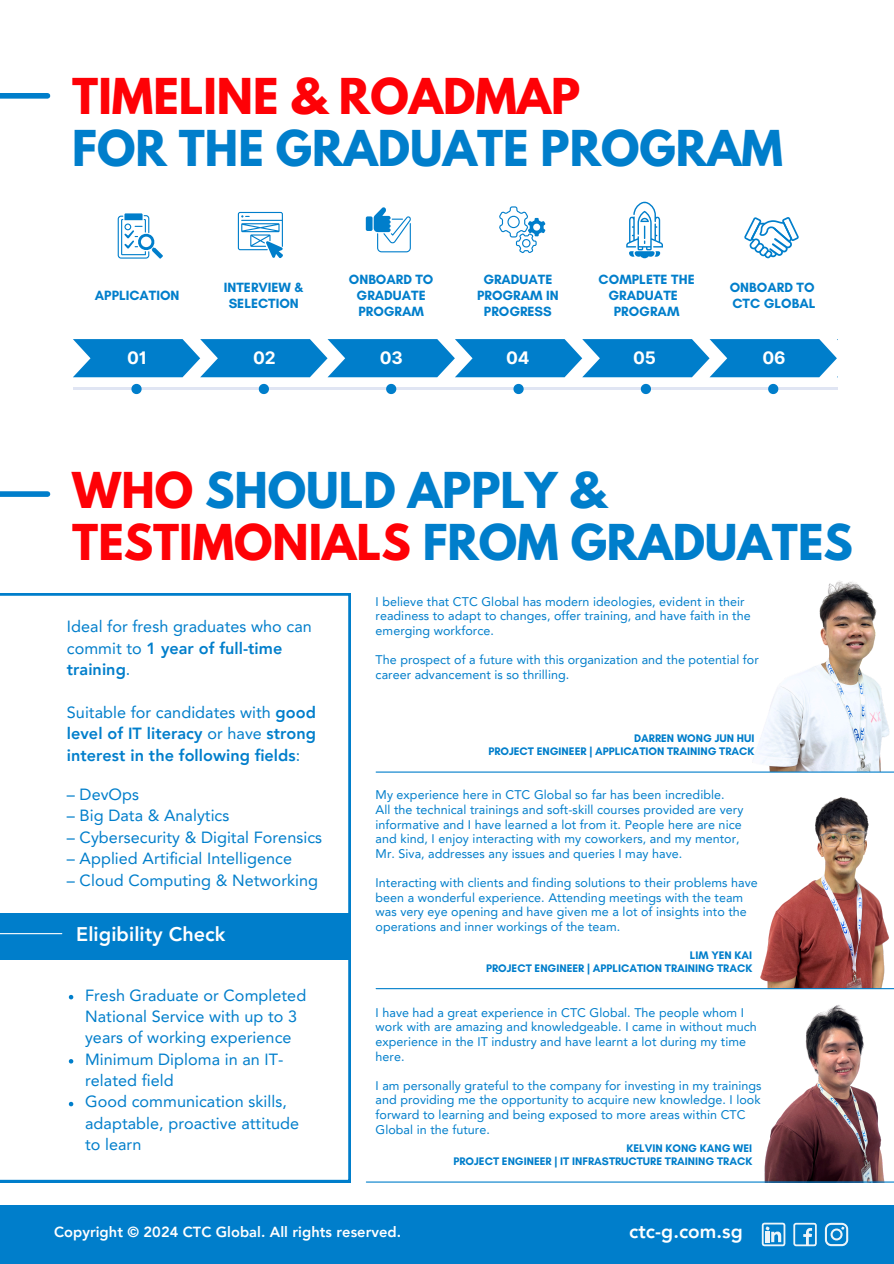
<style>
.page{position:relative;width:894px;height:1264px;background:#fff}
.page>*{position:absolute;margin:0;border:0;box-sizing:border-box;transform-origin:0 0}
.t1{font:700 43.8px/51.4px "League Spartan";color:#007ecb}
.t2{font:800 19.8px "Avenir LT Pro";letter-spacing:.005em;color:#fff}
.t3{font:800 19.05px "Avenir LT Pro";letter-spacing:.005em;color:#fff}
.t4{font:700 17.25px "Inter";letter-spacing:-.01em;color:#fff}
.t5{font:16.2px/21.3px "Avenir LT Pro";letter-spacing:.005em;color:#007ecb}
.t6{font:800 16.2px/21.3px "Avenir LT Pro";letter-spacing:.005em;color:#007ecb;text-align:justify}
.t7{font:800 14.55px "Avenir LT Pro";letter-spacing:.005em;color:#fff}
.t8{font:700 13.65px/15.9px "Glacial Indifference";color:#007ecb;text-align:center}
.t9{font:12.45px/14.5px "Avenir LT Pro";letter-spacing:.005em;color:#007ecb}
.t10{font:700 11.1px "Glacial Indifference";color:#007ecb}
.s1{color:#fe0106}
.s2{font-weight:800}
.s3{font-weight:400}
</style>
<div class="page">
<svg style="left:118px;top:213px;width:45px;height:45px"></svg>
<svg style="left:238px;top:212px;width:45px;height:46px"></svg>
<div style="left:366px;top:216px;width:6px;height:15px;background:#007ecb;border-radius:2px"></div>
<svg style="left:373px;top:207px;width:38px;height:45px"></svg>
<svg style="left:626px;top:201px;width:36px;height:57px"></svg>
<svg style="left:499px;top:206px;width:46px;height:47px"></svg>
<hr style="left:73px;top:388px;width:127px;height:2px;background:#e0e5f3">
<svg style="left:131px;top:384px;width:11px;height:10px"></svg>
<hr style="left:200px;top:388px;width:127px;height:2px;background:#e0e5f3">
<svg style="left:259px;top:384px;width:10px;height:10px"></svg>
<hr style="left:327px;top:388px;width:128px;height:2px;background:#e0e5f3">
<svg style="left:386px;top:384px;width:10px;height:10px"></svg>
<hr style="left:455px;top:388px;width:127px;height:2px;background:#e0e5f3">
<svg style="left:513px;top:384px;width:10px;height:10px"></svg>
<hr style="left:582px;top:388px;width:127px;height:2px;background:#e0e5f3">
<svg style="left:640px;top:384px;width:10px;height:10px"></svg>
<hr style="left:709px;top:388px;width:127px;height:2px;background:#e0e5f3">
<svg style="left:768px;top:384px;width:10px;height:10px"></svg>
<svg style="left:73px;top:339px;width:764px;height:38px;background:#2490d2"></svg>
<svg style="left:744px;top:217px;width:54px;height:41px"></svg>
<div style="left:0;top:93px;width:47px;height:6px;background:#007ecb"></div>
<div style="left:0;top:491px;width:47px;height:6px;background:#007ecb"></div>
<img style="left:753px;top:581px;width:137px;height:190px">
<hr style="left:376px;top:771px;width:517px;height:1px;background:#007ecb">
<img style="left:760px;top:797px;width:129px;height:190px">
<img style="left:759px;top:987px;width:134px;height:194px">
<hr style="left:376px;top:988px;width:517px;height:1px;background:#007ecb">
<hr style="left:366px;top:1181px;width:527px;height:1px;background:#007ecb">
<div style="left:0;top:1205px;width:893px;height:57px;background:#007ecb"></div>
<svg style="left:793px;top:1222px;width:23px;height:24px"></svg>
<svg style="left:761px;top:1222px;width:24px;height:24px"></svg>
<svg style="left:824px;top:1222px;width:24px;height:24px"></svg>
<svg style="left:0;top:593px;width:350px;height:588px"></svg>
<div style="left:0;top:913px;width:350px;height:46px;background:#007ecb"></div>
<svg style="left:0;top:933px;width:63px;height:2px"></svg>
<svg style="left:69px;top:994px;width:4px;height:5px"></svg>
<svg style="left:69px;top:1059px;width:4px;height:4px"></svg>
<svg style="left:69px;top:1101px;width:4px;height:5px"></svg>
<hr style="left:0;top:933px;width:62px;height:1px;background:#fff">
<h5 class="t1" style="left:72px;top:77px;width:712px"><span class="s1">TIMELINE &amp; ROADMAP<br></span>FOR THE GRADUATE PROGRAM</h5>
<p class="t8" style="left:95px;top:287px;width:86px">APPLICATION</p>
<p class="t8" style="left:224px;top:279px;width:81px">INTERVIEW &amp;<br>SELECTION</p>
<h5 class="t8" style="left:349px;top:271px;width:86px">ONBOARD TO<br>GRADUATE<br>PROGRAM</h5>
<h5 class="t8" style="left:477px;top:271px;width:83px">GRADUATE<br>PROGRAM IN<br>PROGRESS</h5>
<h5 class="t8" style="left:598px;top:271px;width:98px">COMPLETE THE<br>GRADUATE<br>PROGRAM</h5>
<h1 class="t4" style="left:127px;top:348px;width:21px">01</h1>
<p class="t4" style="left:253px;top:348px;width:24px">02</p>
<p class="t4" style="left:379px;top:348px;width:25px">03</p>
<p class="t4" style="left:506px;top:348px;width:25px">04</p>
<p class="t4" style="left:633px;top:348px;width:24px">05</p>
<h5 class="t8" style="left:729px;top:279px;width:87px;text-align:left">ONBOARD TO<br>CTC GLOBAL</h5>
<h5 class="t4" style="left:762px;top:348px;width:25px">06</h5>
<p class="t1" style="left:72px;top:470px;width:781px"><span class="s1">WHO</span> SHOULD APPLY &amp;<br><span class="s1">TESTIMONIALS</span> FROM GRADUATES</p>
<h6 class="t5" style="left:67px;top:617px;width:246px">Ideal for fresh graduates who can commit to <span class="s2">1 year of full-time training</span>.</h6>
<h6 class="t6" style="left:67px;top:703px;width:251px"><span class="s3">Suitable for candidates with</span> good level of IT literacy <span class="s3">or have</span> strong interest in the following fields<span class="s3">:</span></h6>
<p class="t5" style="left:67px;top:785px;width:74px">– DevOps</p>
<p class="t5" style="left:67px;top:806px;width:164px">– Big Data &amp; Analytics</p>
<p class="t5" style="left:67px;top:828px;width:257px">– Cybersecurity &amp; Digital Forensics</p>
<p class="t5" style="left:67px;top:849px;width:227px">– Applied Artificial Intelligence</p>
<p class="t5" style="left:67px;top:870px;width:253px">– Cloud Computing &amp; Networking</p>
<h6 class="t2" style="left:76px;top:925px;width:151px">Eligibility Check</h6>
<p class="t5" style="left:85px;top:985px;width:222px">Fresh Graduate or Completed<br>National Service with up to 3 years of working experience</p>
<p class="t5" style="left:85px;top:1049px;width:200px">Minimum Diploma in an IT&shy;related field</p>
<h6 class="t5" style="left:85px;top:1092px;width:215px">Good communication skills, adaptable, proactive attitude to learn</h6>
<h4 class="t9" style="left:375px;top:595px;width:376px">I believe that CTC Global has modern ideologies, evident in their readiness to adapt to changes, offer training, and have faith in the emerging workforce.</h4>
<h4 class="t9" style="left:375px;top:654px;width:384px">The prospect of a future with this organization and the potential for career advancement is so thrilling.</h4>
<p class="t10" style="left:634px;top:731px;width:122px">DARREN WONG JUN HUI</p>
<p class="t10" style="left:488px;top:744px;width:267px">PROJECT ENGINEER | APPLICATION TRAINING TRACK</p>
<p class="t9" style="left:375px;top:789px;width:369px">My experience here in CTC Global so far has been incredible.<br>All the technical trainings and soft-skill courses provided are very informative and I have learned a lot from it. People here are nice and kind, I enjoy interacting with my coworkers, and my mentor, Mr. Siva, addresses any issues and queries I may have.</p>
<p class="t9" style="left:375px;top:876px;width:383px">Interacting with clients and finding solutions to their problems have been a wonderful experience. Attending meetings with the team was very eye opening and have given me a lot of insights into the operations and inner workings of the team.</p>
<p class="t10" style="left:689px;top:948px;width:64px">LIM YEN KAI</p>
<h1 class="t10" style="left:486px;top:961px;width:267px">PROJECT ENGINEER | APPLICATION TRAINING TRACK</h1>
<p class="t9" style="left:375px;top:1006px;width:382px">I have had a great experience in CTC Global. The people whom I work with are amazing and knowledgeable. I came in without much experience in the IT industry and have learnt a lot during my time here.</p>
<p class="t9" style="left:375px;top:1079px;width:387px">I am personally grateful to the company for investing in my trainings and providing me the opportunity to acquire new knowledge. I look forward to learning and being exposed to more areas within CTC Global in the future.</p>
<p class="t10" style="left:626px;top:1141px;width:127px">KELVIN KONG KANG WEI</p>
<h4 class="t10" style="left:453px;top:1154px;width:300px">PROJECT ENGINEER | IT INFRASTRUCTURE TRAINING TRACK</h4>
<p class="t7" style="left:54px;top:1225px;width:348px">Copyright © 2024 CTC Global. All rights reserved.</p>
<h2 class="t3" style="left:629px;top:1223px;width:115px">ctc-g.com.sg</h2>
</div>
